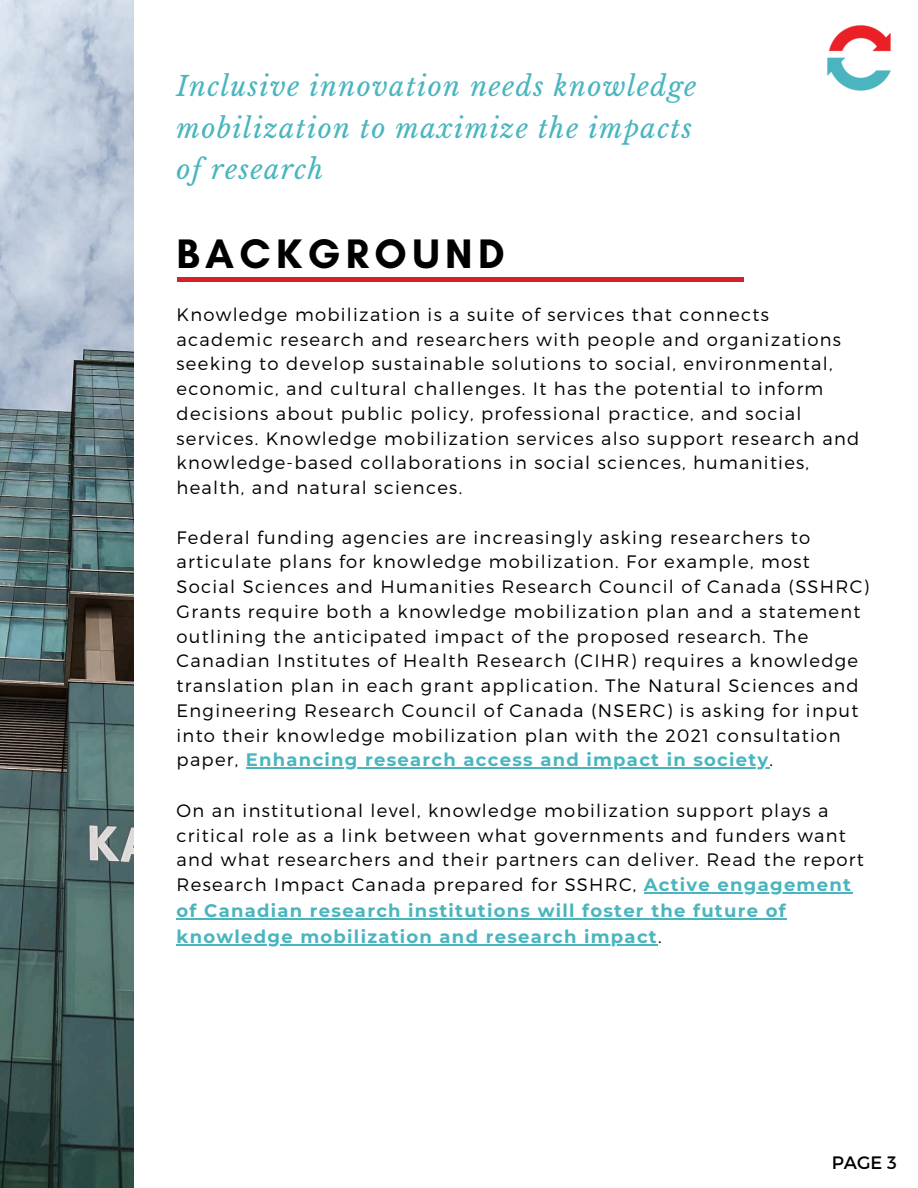
<style>
.page{position:relative;width:918px;height:1188px;background:#fff}
.page>*{position:absolute;margin:0;border:0;box-sizing:border-box;transform-origin:0 0}
.t1{font:700 42px "Glacial Indifference";letter-spacing:.13em;color:#000}
.t2{font:italic 27px/41.7px "Libre Baskerville";letter-spacing:.05em;color:#49b5be}
.t3{font:300 18px/24.8px "Montserrat";letter-spacing:.07em;color:#000}
.t4{font:700 18px "Montserrat";letter-spacing:.07em;color:#49b5be}
.t5{font:18px "Montserrat";color:#000}
.s1{font-weight:700;color:#49b5be}
.s2{font-weight:300;color:#000}
</style>
<div class="page">
<hr style="left:246px;top:767px;width:524px;height:2px;background:#49b5be">
<hr style="left:644px;top:892px;width:208px;height:1px;background:#49b5be">
<hr style="left:177px;top:918px;width:610px;height:1px;background:#49b5be">
<hr style="left:177px;top:944px;width:481px;height:1px;background:#49b5be">
<div style="left:177px;top:277px;width:567px;height:5px;background:#d42027"></div>
<img style="left:0;top:0;width:133px;height:1188px">
<img style="left:827px;top:25px;width:64px;height:66px">
<p class="t2" style="left:177px;top:66px;width:522px">Inclusive innovation needs knowledge mobilization to maximize the impacts of research</p>
<p class="t1" style="left:177px;top:228px;width:330px">BACKGROUND</p>
<h2 class="t3" style="left:177px;top:301px;width:684px">Knowledge mobilization is a suite of services that connects academic research and researchers with people and organizations seeking to develop sustainable solutions to social, environmental, economic, and cultural challenges. It has the potential to inform decisions about public policy, professional practice, and social services. Knowledge mobilization services also support research and knowledge-based collaborations in social sciences, humanities, health, and natural sciences.</h2>
<p class="t3" style="left:177px;top:524px;width:694px">Federal funding agencies are increasingly asking researchers to articulate plans for knowledge mobilization. For example, most Social Sciences and Humanities Research Council of Canada (SSHRC)<br>Grants require both a knowledge mobilization plan and a statement outlining the anticipated impact of the proposed research. The Canadian Institutes of Health Research (CIHR) requires a knowledge translation plan in each grant application. The Natural Sciences and Engineering Research Council of Canada (NSERC) is asking for input into their knowledge mobilization plan with the 2021 consultation paper, <span class="s1">Enhancing research access and impact in society</span>.</p>
<h1 class="t3" style="left:177px;top:797px;width:689px">On an institutional level, knowledge mobilization support plays a critical role as a link between what governments and funders want and what researchers and their partners can deliver. Read the report Research Impact Canada prepared for SSHRC, <span class="s1">Active engagement</span></h1>
<p class="t4" style="left:177px;top:900px;width:611px">of Canadian research institutions will foster the future of</p>
<p class="t4" style="left:177px;top:926px;width:487px">knowledge mobilization and research impact<span class="s2">.</span></p>
<h3 class="t5" style="left:832px;top:1150px;width:67px">PAGE 3</h3>
</div>
